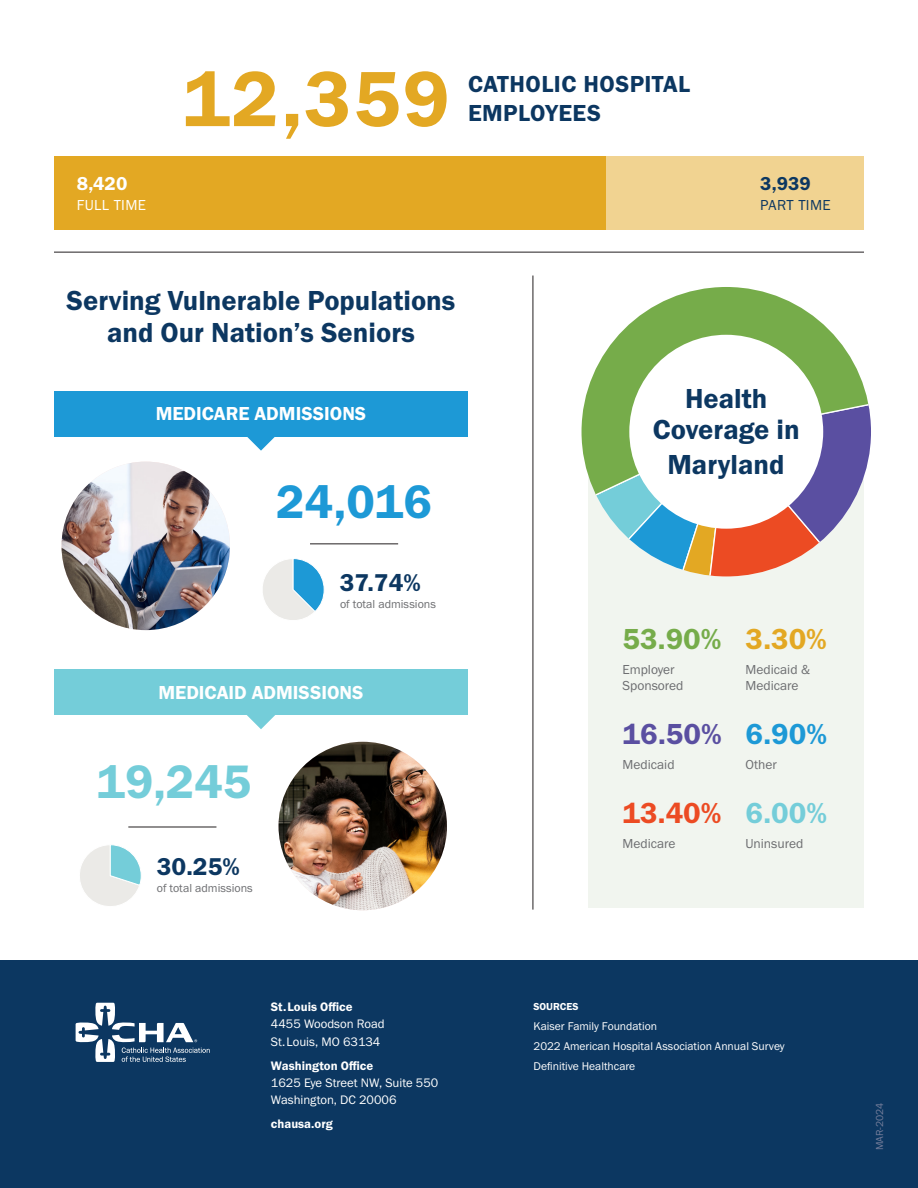
<style>
.page{position:relative;width:918px;height:1188px;background:#fff}
.page>*{position:absolute;margin:0;border:0;box-sizing:border-box;transform-origin:0 0}
.t1{font:81px "Franklin Gothic URW Dem";color:#e3a823}
.t2{font:48.6px "Franklin Gothic URW Dem";color:#1d99d6}
.t3{font:48.6px "Franklin Gothic URW Dem";color:#74cdd9}
.t4{font:30px "Franklin Gothic URW Dem";color:#76ac4a}
.t5{font:30px "Franklin Gothic URW Dem";color:#5a4fa1}
.t6{font:30px "Franklin Gothic URW Dem";color:#ec4b23}
.t7{font:30px "Franklin Gothic URW Dem";color:#e3a823}
.t8{font:30px "Franklin Gothic URW Dem";color:#1d99d6}
.t9{font:30px "Franklin Gothic URW Dem";color:#74cdd9}
.t10{font:28.5px/31.5px "Franklin Gothic URW Dem";color:#0c3761;text-align:center}
.t11{font:25.2px "Franklin Gothic URW Dem";color:#0c3761}
.t12{font:24px/28.8px "Franklin Gothic URW Dem";letter-spacing:.02em;color:#0c3761}
.t13{font:19.5px "Franklin Gothic URW Dem";color:#fff}
.t14{font:19.35px "Franklin Gothic URW Dem";color:#fff}
.t15{font:19.35px "Franklin Gothic URW Dem";color:#0c3761}
.t16{font:15px "Franklin Gothic URW Boo";letter-spacing:.025em;color:#fff}
.t17{font:15px "Franklin Gothic URW Boo";letter-spacing:.025em;color:#0c3761}
.t18{font:13.5px/16.2px "Franklin Gothic URW Boo";color:#6c6d70}
.t19{font:12.75px/17.2px "Franklin Gothic URW Boo";color:#fff}
.t20{font:12.75px "Franklin Gothic URW Dem";color:#fff}
.t21{font:12px "Franklin Gothic URW Boo";color:#6c6d70}
.t22{font:11.7px "Franklin Gothic URW Boo";color:#fff}
.t23{font:10.5px "Franklin Gothic URW Boo";color:#767e9b}
.t24{font:10.5px "Franklin Gothic URW Dem";color:#fff}
</style>
<div class="page">
<hr style="left:533px;top:276px;width:1px;height:634px;background:#231f20">
<div style="left:588px;top:435px;width:276px;height:473px;background:#f1f5ef"></div>
<svg style="left:602px;top:506px;width:249px;height:70px"></svg>
<svg style="left:582px;top:287px;width:289px;height:219px"></svg>
<div style="left:606px;top:156px;width:258px;height:74px;background:#f1d391"></div>
<div style="left:54px;top:156px;width:552px;height:74px;background:#e3a823"></div>
<div style="left:0;top:960px;width:918px;height:228px;background:#0c3761"></div>
<svg style="left:76px;top:1003px;width:134px;height:59px"></svg>
<svg style="left:263px;top:558px;width:61px;height:62px"></svg>
<div style="left:54px;top:391px;width:414px;height:45px;background:#1d99d6"></div>
<div style="left:54px;top:669px;width:414px;height:46px;background:#74cdd9"></div>
<svg style="left:245px;top:436px;width:32px;height:15px"></svg>
<svg style="left:247px;top:715px;width:28px;height:14px"></svg>
<hr style="left:310px;top:544px;width:88px;height:1px;background:#231f20">
<svg style="left:80px;top:845px;width:61px;height:61px"></svg>
<hr style="left:128px;top:827px;width:88px;height:1px;background:#231f20">
<hr style="left:54px;top:252px;width:810px;height:1px;background:#231f20">
<img style="left:62px;top:462px;width:168px;height:168px;border-radius:84px">
<img style="left:279px;top:742px;width:168px;height:168px;border-radius:84px">
<div style="left:629px;top:335px;width:194px;height:194px;background:#fff;border-radius:50%"></div>
<p class="t14" style="left:77px;top:171px;width:52px">8,420</p>
<p class="t16" style="left:77px;top:195px;width:71px">FULL TIME</p>
<p class="t1" style="left:182px;top:49px;width:269px">12,359</p>
<h3 class="t12" style="left:468px;top:70px;width:224px">CATHOLIC HOSPITAL<br>EMPLOYEES</h3>
<p class="t15" style="left:760px;top:172px;width:52px">3,939</p>
<p class="t17" style="left:760px;top:196px;width:72px">PART TIME</p>
<h3 class="t10" style="left:67px;top:285px;width:390px">Serving Vulnerable Populations and Our Nation’s Seniors</h3>
<h3 class="t13" style="left:156px;top:401px;width:212px">MEDICARE ADMISSIONS</h3>
<p class="t2" style="left:276px;top:471px;width:157px">24,016</p>
<p class="t11" style="left:340px;top:567px;width:83px">37.74%</p>
<p class="t21" style="left:340px;top:597px;width:98px">of total admissions</p>
<h3 class="t13" style="left:158px;top:680px;width:207px">MEDICAID ADMISSIONS</h3>
<p class="t3" style="left:97px;top:752px;width:156px">19,245</p>
<p class="t11" style="left:157px;top:851px;width:85px">30.25%</p>
<p class="t21" style="left:157px;top:881px;width:98px">of total admissions</p>
<h3 class="t10" style="left:653px;top:382px;width:148px">Health<br>Coverage in</h3>
<p class="t10" style="left:667px;top:449px;width:119px">Maryland</p>
<p class="t4" style="left:622px;top:620px;width:101px">53.90%</p>
<p class="t18" style="left:622px;top:661px;width:63px">Employer<br>Sponsored</p>
<p class="t5" style="left:622px;top:716px;width:101px">16.50%</p>
<p class="t18" style="left:622px;top:756px;width:54px">Medicaid</p>
<p class="t6" style="left:622px;top:795px;width:101px">13.40%</p>
<p class="t18" style="left:622px;top:836px;width:55px">Medicare</p>
<p class="t7" style="left:746px;top:620px;width:83px">3.30%</p>
<p class="t18" style="left:746px;top:661px;width:66px">Medicaid &amp;<br>Medicare</p>
<p class="t8" style="left:746px;top:716px;width:83px">6.90%</p>
<p class="t18" style="left:746px;top:756px;width:33px">Other</p>
<p class="t9" style="left:746px;top:795px;width:83px">6.00%</p>
<p class="t18" style="left:746px;top:836px;width:59px">Uninsured</p>
<p class="t20" style="left:271px;top:999px;width:83px">St. Louis Office</p>
<p class="t19" style="left:271px;top:1015px;width:115px">4455 Woodson Road<br>St. Louis, MO 63134</p>
<p class="t20" style="left:271px;top:1058px;width:104px">Washington Office</p>
<p class="t19" style="left:271px;top:1074px;width:169px">1625 Eye Street NW, Suite 550<br>Washington, DC 20006</p>
<p class="t20" style="left:271px;top:1116px;width:63px">chausa.org</p>
<p class="t24" style="left:534px;top:1000px;width:47px">SOURCES</p>
<p class="t22" style="left:534px;top:1019px;width:125px">Kaiser Family Foundation</p>
<p class="t22" style="left:534px;top:1039px;width:253px">2022 American Hospital Association Annual Survey</p>
<p class="t22" style="left:534px;top:1059px;width:103px">Definitive Healthcare</p>
<p class="t23" style="left:873px;top:1150px;width:49px;rotate:-90deg">MAR-2024</p>
</div>
